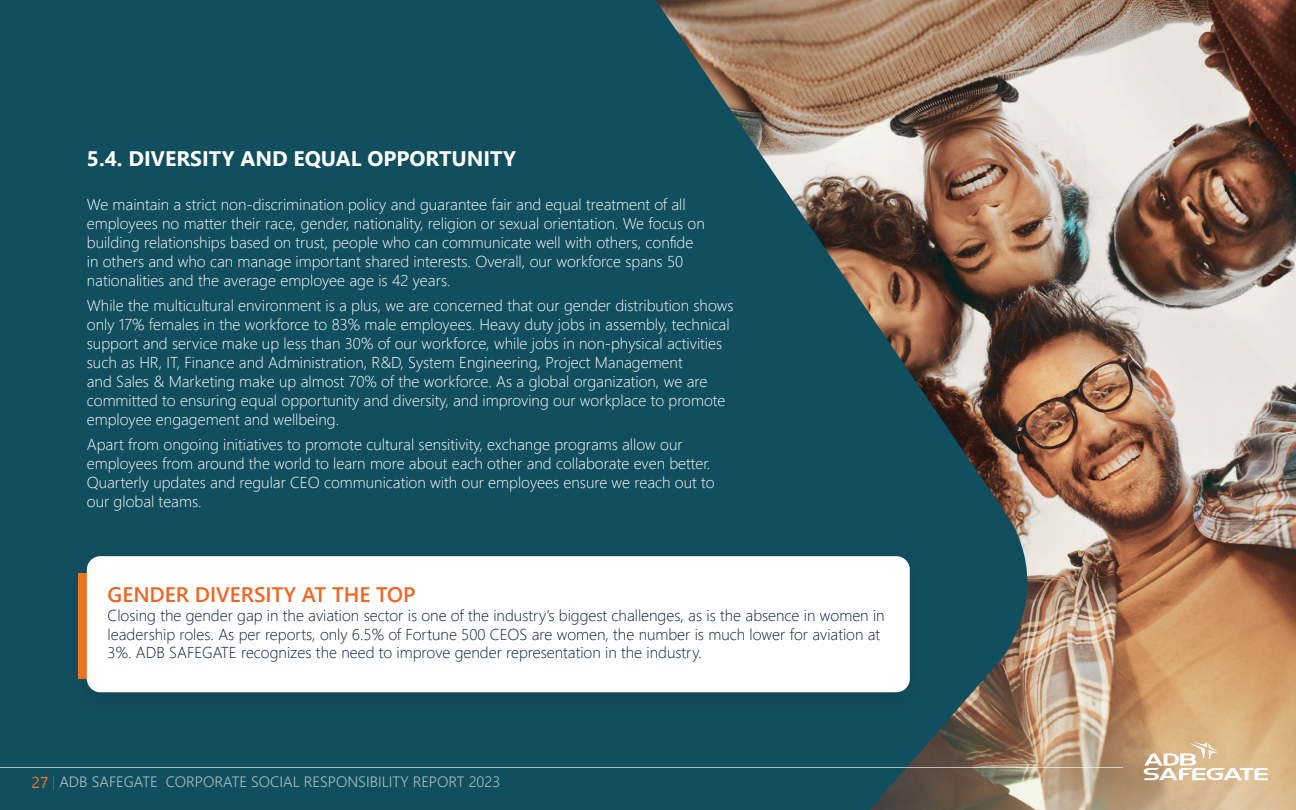
<style>
.page{position:relative;width:1296px;height:810px;background:#114e5e}
.page>*{position:absolute;margin:0;border:0;box-sizing:border-box;transform-origin:0 0}
.t1{font:700 21px "Segoe UI";color:#fff}
.t2{font:600 21px "Segoe UI";color:#f36421}
.t3{font:300 15.75px/18.9px "Segoe UI";color:#fff}
.t4{font:300 15.75px/18.9px "Segoe UI";color:#0b1e39}
.t5{font:300 15px "Segoe UI";color:#fff}
.s1{font-weight:400;font-size:15.75px;color:#f47921}
</style>
<div class="page">
<img style="left:656px;top:0;width:640px;height:810px">
<div style="left:71px;top:548px;width:854px;height:167px;background:#231f20;opacity:.14"></div>
<div style="left:87px;top:556px;width:823px;height:136px;background:#fff;border-radius:14px"></div>
<hr style="left:0;top:767px;width:1123px;height:1px;background:#fff">
<svg style="left:1144px;top:742px;width:124px;height:38px;background:#e1c7a5"></svg>
<h1 class="t1" style="left:87px;top:141px;width:431px">5.4. DIVERSITY AND EQUAL OPPORTUNITY</h1>
<p class="t3" style="left:87px;top:194px;width:620px">We maintain a strict non-discrimination policy and guarantee fair and equal treatment of all employees no matter their race, gender, nationality, religion or sexual orientation. We focus on building relationships based on trust, people who can communicate well with others, confide in others and who can manage important shared interests. Overall, our workforce spans 50 nationalities and the average employee age is 42 years.</p>
<p class="t3" style="left:87px;top:296px;width:648px">While the multicultural environment is a plus, we are concerned that our gender distribution shows only 17% females in the workforce to 83% male employees. Heavy duty jobs in assembly, technical support and service make up less than 30% of our workforce, while jobs in non-physical activities such as HR, IT, Finance and Administration, R&amp;D, System Engineering, Project Management<br>and Sales &amp; Marketing make up almost 70% of the workforce. As a global organization, we are committed to ensuring equal opportunity and diversity, and improving our workplace to promote employee engagement and wellbeing.</p>
<p class="t3" style="left:87px;top:435px;width:629px">Apart from ongoing initiatives to promote cultural sensitivity, exchange programs allow our employees from around the world to learn more about each other and collaborate even better.<br>Quarterly updates and regular CEO communication with our employees ensure we reach out to our global teams.</p>
<h1 class="t2" style="left:108px;top:577px;width:309px">GENDER DIVERSITY AT THE TOP</h1>
<p class="t4" style="left:108px;top:605px;width:779px">Closing the gender gap in the aviation sector is one of the industry’s biggest challenges, as is the absence in women in leadership roles. As per reports, only 6.5% of Fortune 500 CEOS are women, the number is much lower for aviation at<br>3%. ADB SAFEGATE recognizes the need to improve gender representation in the industry.</p>
<p class="t5" style="left:32px;top:770px;width:470px"><span class="s1">27</span> | ADB SAFEGATE CORPORATE SOCIAL RESPONSIBILITY REPORT 2023</p>
</div>
